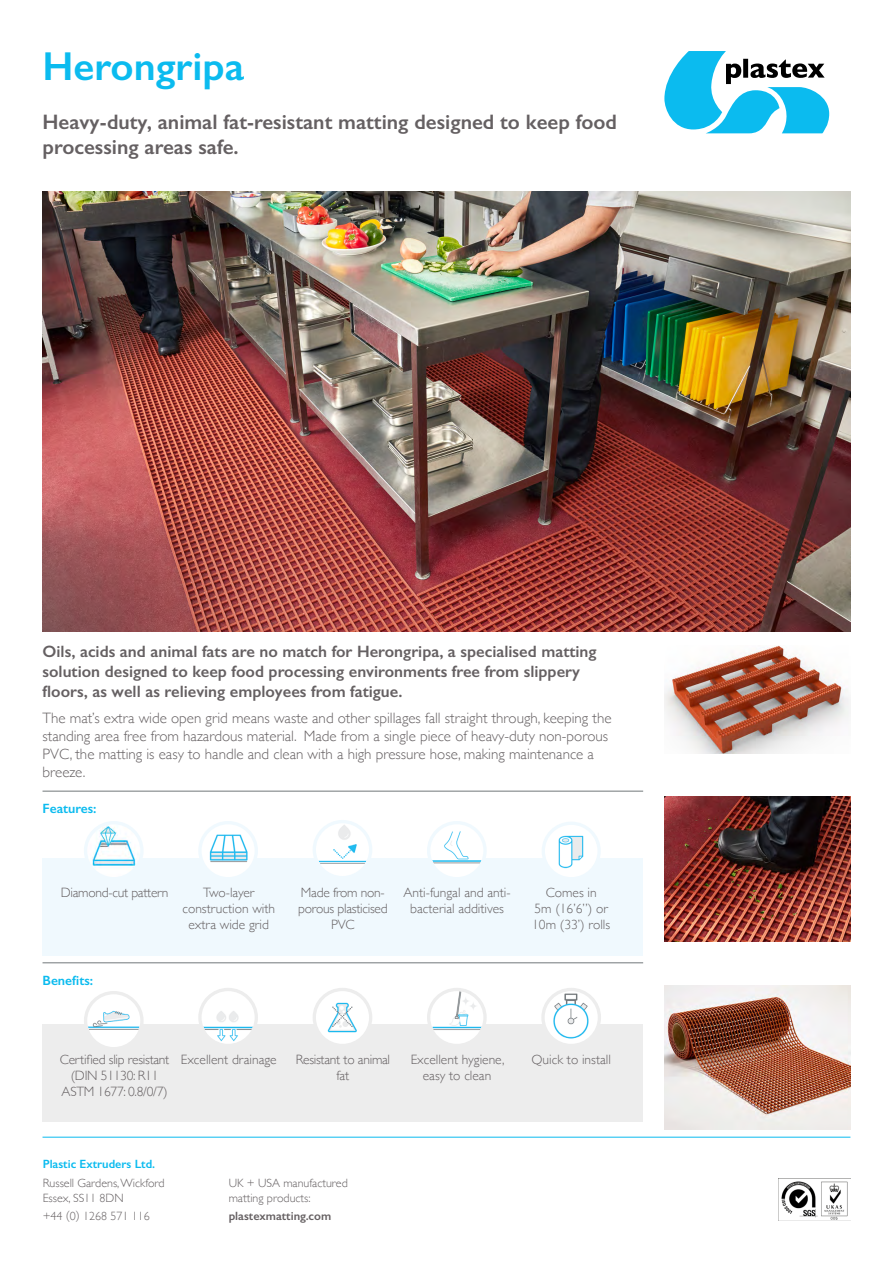
<style>
.page{position:relative;width:893px;height:1263px;background:#fff}
.page>*{position:absolute;margin:0;border:0;box-sizing:border-box;transform-origin:0 0}
.t1{font:600 40.5px "Gill Sans";color:#0bbbef}
.t2{font:600 21px/25.2px "Gill Sans";color:#656062}
.t3{font:600 16.5px/19.8px "Gill Sans";color:#656062}
.t4{font:300 15px/18px "Gill Sans";color:#656062}
.t5{font:300 13.5px/16.2px "Gill Sans";color:#656062;text-align:center}
.t6{font:300 13.5px/16.2px "Gill Sans";letter-spacing:-.02em;color:#656062;text-align:center}
.t7{font:600 13.5px "Gill Sans";color:#0bbbef}
.t8{font:300 12px/14.4px "Gill Sans";color:#656062}
.t9{font:600 12px "Gill Sans";color:#0bbbef}
.t10{font:600 12px "Gill Sans";color:#656062}
</style>
<div class="page">
<img style="left:43px;top:191px;width:807px;height:440px">
<img style="left:664px;top:645px;width:185px;height:108px">
<hr style="left:43px;top:1137px;width:807px;height:1px;background:#0bbbef">
<img style="left:664px;top:797px;width:186px;height:145px">
<img style="left:664px;top:985px;width:186px;height:145px">
<svg style="left:664px;top:51px;width:165px;height:82px"></svg>
<img style="left:781px;top:1181px;width:67px;height:39px">
<div style="left:43px;top:1024px;width:600px;height:98px;background:#ededed"></div>
<div style="left:86px;top:993px;width:56px;height:56px;background:#ededed;border-radius:50%"></div>
<img style="left:87px;top:994px;width:53px;height:53px;border-radius:26px">
<div style="left:84px;top:991px;width:60px;height:59px;border:3px solid #ededed;border-radius:50%"></div>
<div style="left:200px;top:989px;width:56px;height:56px;background:#ededed;border-radius:50%"></div>
<img style="left:202px;top:991px;width:53px;height:53px;border-radius:26px">
<div style="left:198px;top:988px;width:60px;height:59px;border:3px solid #ededed;border-radius:50%"></div>
<div style="left:314px;top:989px;width:57px;height:56px;background:#ededed;border-radius:50%"></div>
<img style="left:316px;top:991px;width:53px;height:53px;border-radius:26px">
<div style="left:313px;top:988px;width:59px;height:59px;border:3px solid #ededed;border-radius:50%"></div>
<div style="left:429px;top:989px;width:56px;height:56px;background:#ededed;border-radius:50%"></div>
<img style="left:430px;top:991px;width:53px;height:53px;border-radius:26px">
<div style="left:427px;top:988px;width:60px;height:59px;border:3px solid #ededed;border-radius:50%"></div>
<div style="left:543px;top:989px;width:56px;height:56px;background:#ededed;border-radius:50%"></div>
<img style="left:545px;top:991px;width:53px;height:53px;border-radius:26px">
<div style="left:541px;top:988px;width:60px;height:59px;border:3px solid #ededed;border-radius:50%"></div>
<div style="left:43px;top:858px;width:600px;height:97px;background:#f0f9fe"></div>
<div style="left:86px;top:823px;width:56px;height:56px;background:#f0f9fe;border-radius:50%"></div>
<img style="left:87px;top:824px;width:53px;height:53px;border-radius:26px">
<div style="left:84px;top:821px;width:60px;height:59px;border:3px solid #f0f9fe;border-radius:50%"></div>
<div style="left:200px;top:823px;width:56px;height:56px;background:#f0f9fe;border-radius:50%"></div>
<img style="left:202px;top:824px;width:53px;height:53px;border-radius:26px">
<div style="left:198px;top:821px;width:60px;height:59px;border:3px solid #f0f9fe;border-radius:50%"></div>
<div style="left:314px;top:822px;width:57px;height:56px;background:#f0f9fe;border-radius:50%"></div>
<img style="left:316px;top:823px;width:53px;height:53px;border-radius:26px">
<div style="left:313px;top:820px;width:59px;height:59px;border:3px solid #f0f9fe;border-radius:50%"></div>
<div style="left:429px;top:823px;width:56px;height:56px;background:#f0f9fe;border-radius:50%"></div>
<img style="left:430px;top:824px;width:53px;height:53px;border-radius:26px">
<div style="left:427px;top:821px;width:60px;height:59px;border:3px solid #f0f9fe;border-radius:50%"></div>
<div style="left:543px;top:823px;width:56px;height:56px;background:#f0f9fe;border-radius:50%"></div>
<img style="left:545px;top:825px;width:52px;height:52px;border-radius:26px">
<div style="left:542px;top:822px;width:59px;height:58px;border:3px solid #f0f9fe;border-radius:50%"></div>
<hr style="left:43px;top:791px;width:600px;height:1px;background:#72787a">
<hr style="left:43px;top:962px;width:600px;height:1px;background:#72787a">
<h1 class="t1" style="left:43px;top:42px;width:203px">Herongripa</h1>
<h2 class="t2" style="left:43px;top:109px;width:576px">Heavy-duty, animal fat-resistant matting designed to keep food processing areas safe.</h2>
<p class="t3" style="left:43px;top:642px;width:556px">Oils, acids and animal fats are no match for Herongripa, a specialised matting solution designed to keep food processing environments free from slippery floors, as well as relieving employees from fatigue.</p>
<p class="t4" style="left:43px;top:709px;width:570px">The mat’s extra wide open grid means waste and other spillages fall straight through, keeping the standing area free from hazardous material. Made from a single piece of heavy-duty non-porous PVC, the matting is easy to handle and clean with a high pressure hose, making maintenance a breeze.</p>
<p class="t7" style="left:43px;top:800px;width:56px">Features:</p>
<p class="t6" style="left:61px;top:884px;width:109px">Diamond-cut pattern</p>
<p class="t5" style="left:182px;top:884px;width:94px">Two-layer construction with extra wide grid</p>
<p class="t6" style="left:298px;top:884px;width:91px">Made from non&shy;porous plasticised<br>PVC</p>
<p class="t5" style="left:404px;top:884px;width:108px">Anti-fungal and anti&shy;bacterial additives</p>
<p class="t5" style="left:532px;top:884px;width:79px">Comes in<br>5m (16’6”) or<br>10m (33’) rolls</p>
<p class="t7" style="left:43px;top:972px;width:52px">Benefits:</p>
<p class="t6" style="left:60px;top:1050px;width:111px">Certified slip resistant (DIN 51130: R11<br>ASTM 1677: 0.8/0/7)</p>
<p class="t5" style="left:181px;top:1050px;width:97px">Excellent drainage</p>
<p class="t6" style="left:296px;top:1050px;width:96px">Resistant to animal fat</p>
<p class="t5" style="left:411px;top:1050px;width:95px">Excellent hygiene, easy to clean</p>
<p class="t5" style="left:531px;top:1050px;width:81px">Quick to install</p>
<p class="t9" style="left:43px;top:1156px;width:114px">Plastic Extruders Ltd.</p>
<p class="t8" style="left:43px;top:1176px;width:124px">Russell Gardens, Wickford<br>Essex, SS11 8DN</p>
<p class="t8" style="left:43px;top:1209px;width:109px">+44 (0) 1268 571 116</p>
<p class="t8" style="left:229px;top:1176px;width:121px">UK + USA manufactured matting products:</p>
<p class="t10" style="left:229px;top:1209px;width:104px">plastexmatting.com</p>
</div>
